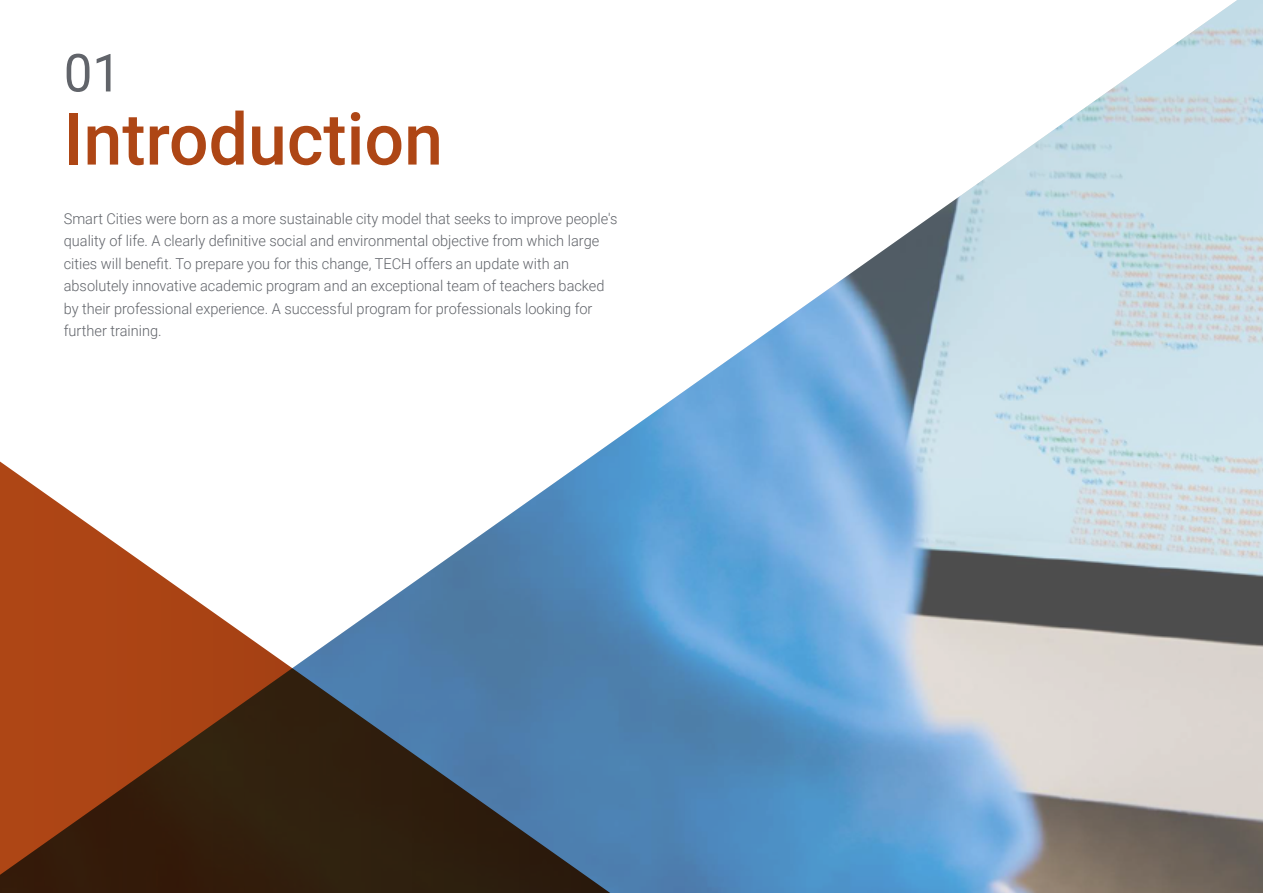
<style>
.page{position:relative;width:1263px;height:893px;background:#fff}
.page>*{position:absolute;margin:0;border:0;box-sizing:border-box;transform-origin:0 0}
.t1{font:500 72px "Roboto";color:#ae4615}
.t2{font:52.5px "Roboto";color:#61646a}
.t3{font:300 15px/22.5px "Roboto";color:#61646a}
</style>
<div class="page">
<img style="left:606px;top:0;width:657px;height:893px">
<svg style="left:0;top:446px;width:640px;height:447px"></svg>
<h2 class="t2" style="left:64px;top:36px;width:59px">01</h2>
<h1 class="t1" style="left:64px;top:89px;width:381px">Introduction</h1>
<p class="t3" style="left:64px;top:207px;width:555px">Smart Cities were born as a more sustainable city model that seeks to improve people's quality of life. A clearly definitive social and environmental objective from which large cities will benefit. To prepare you for this change, TECH offers an update with an absolutely innovative academic program and an exceptional team of teachers backed by their professional experience. A successful program for professionals looking for further training.</p>
</div>
